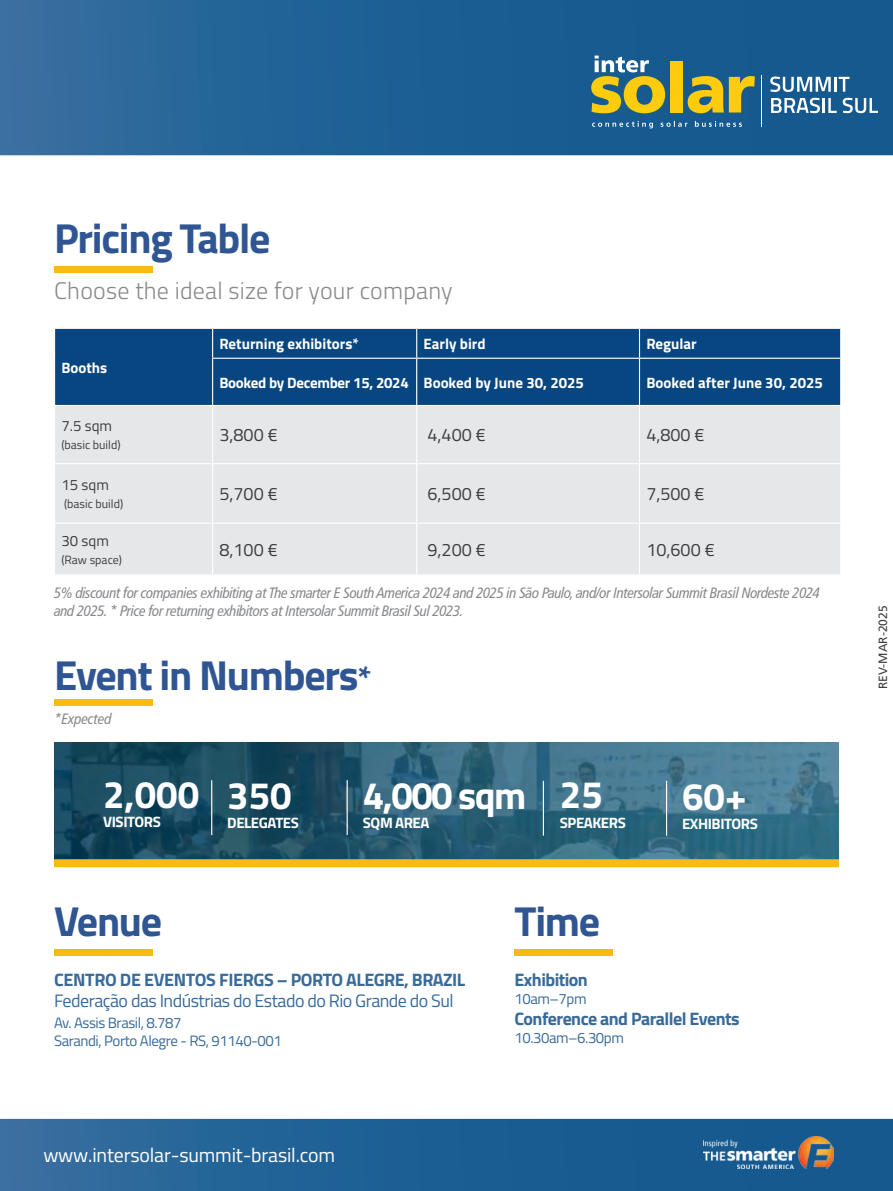
<style>
.page{position:relative;width:893px;height:1191px;background:#fff}
.page>*{position:absolute;margin:0;border:0;box-sizing:border-box;transform-origin:0 0}
.t1{font:700 42px "Titillium";letter-spacing:-.03em;color:#305593}
.t2{font:700 38.4px "Titillium";color:#fff}
.t3{font:300 24px "Titillium";letter-spacing:.01em;color:#87898c}
.t4{font:19.95px "Titillium";letter-spacing:-.01em;color:#fff}
.t5{font:700 18px "Titillium";letter-spacing:-.03em;color:#396b9a}
.t6{font:18px "Titillium";color:#3e3e3f}
.t7{font:18px "Titillium";letter-spacing:-.03em;color:#396b9a}
.t8{font:italic condensed 15px/18px "Frutiger LT Pro";letter-spacing:-.03em;color:#87898c}
.t9{font:15px/18px "Titillium";letter-spacing:-.03em;color:#396b9a}
.t10{font:700 15px "Titillium";color:#fff}
.t11{font:700 15px "Titillium";letter-spacing:-.02em;color:#fff}
.t12{font:700 15px "Titillium";letter-spacing:-.03em;color:#fff}
.t13{font:15px "Titillium";color:#3e3e3f}
.t14{font:italic condensed 15px "Frutiger LT Pro";letter-spacing:-.01em;color:#87898c}
.t15{font:12px "Titillium";color:#3e3e3f}
.t16{font:12px "Frutiger LT Com";color:#3e3e3f}
.s1{font-size:33px}
</style>
<div class="page">
<svg style="left:0;top:0;width:893px;height:155px;background:#206094"></svg>
<svg style="left:0;top:1118px;width:893px;height:73px;background:#236296"></svg>
<img style="left:704px;top:1136px;width:130px;height:32px">
<svg style="left:592px;top:121px;width:150px;height:7px"></svg>
<hr style="left:761px;top:75px;width:1px;height:52px;background:#fff">
<svg style="left:770px;top:77px;width:61px;height:15px"></svg>
<hr style="left:834px;top:77px;width:3px;height:15px;background:#fff">
<svg style="left:839px;top:77px;width:10px;height:15px"></svg>
<svg style="left:771px;top:98px;width:49px;height:15px"></svg>
<hr style="left:822px;top:98px;width:3px;height:15px;background:#fff">
<svg style="left:828px;top:98px;width:9px;height:15px"></svg>
<svg style="left:843px;top:98px;width:35px;height:15px"></svg>
<svg style="left:591px;top:56px;width:74px;height:57px;background:#8b9864"></svg>
<div style="left:670px;top:61px;width:12px;height:51px;background:#fdcc0c"></div>
<svg style="left:688px;top:76px;width:67px;height:37px;background:#a29e3f"></svg>
<div style="left:55px;top:329px;width:361px;height:76px;background:#074680"></div>
<div style="left:55px;top:406px;width:361px;height:168px;background:#e6e7e9"></div>
<div style="left:417px;top:406px;width:423px;height:168px;background:#e6e7e9"></div>
<svg style="left:212px;top:329px;width:1px;height:29px"></svg>
<div style="left:416px;top:329px;width:425px;height:76px;background:#074680"></div>
<hr style="left:212px;top:358px;width:205px;height:1px;background:#fff">
<hr style="left:212px;top:359px;width:1px;height:46px;background:#fff">
<hr style="left:417px;top:358px;width:222px;height:1px;background:#fff">
<hr style="left:416px;top:359px;width:1px;height:46px;background:#fff">
<hr style="left:639px;top:358px;width:202px;height:1px;background:#fff">
<hr style="left:639px;top:359px;width:1px;height:46px;background:#fff">
<hr style="left:840px;top:359px;width:1px;height:46px;background:#fff">
<hr style="left:212px;top:406px;width:1px;height:57px;background:#fff">
<hr style="left:639px;top:406px;width:1px;height:57px;background:#fff">
<hr style="left:54px;top:463px;width:159px;height:1px;background:#fff">
<hr style="left:213px;top:463px;width:204px;height:1px;background:#fff">
<hr style="left:212px;top:464px;width:1px;height:58px;background:#fff">
<hr style="left:417px;top:463px;width:222px;height:1px;background:#fff">
<hr style="left:639px;top:463px;width:202px;height:1px;background:#fff">
<hr style="left:639px;top:464px;width:1px;height:58px;background:#fff">
<hr style="left:54px;top:522px;width:159px;height:2px;background:#fff">
<hr style="left:213px;top:522px;width:204px;height:2px;background:#fff">
<hr style="left:212px;top:524px;width:1px;height:50px;background:#fff">
<hr style="left:417px;top:522px;width:222px;height:2px;background:#fff">
<hr style="left:639px;top:522px;width:202px;height:2px;background:#fff">
<hr style="left:639px;top:524px;width:1px;height:50px;background:#fff">
<img style="left:54px;top:743px;width:785px;height:116px">
<div style="left:54px;top:859px;width:785px;height:8px;background:#fcb814"></div>
<hr style="left:211px;top:780px;width:1px;height:55px;background:#fff">
<hr style="left:347px;top:780px;width:1px;height:55px;background:#fff">
<hr style="left:543px;top:781px;width:1px;height:54px;background:#fff">
<hr style="left:666px;top:781px;width:1px;height:54px;background:#fff">
<div style="left:54px;top:266px;width:98px;height:6px;background:#fcb814"></div>
<div style="left:54px;top:699px;width:98px;height:7px;background:#fcb814"></div>
<div style="left:54px;top:949px;width:98px;height:6px;background:#fcb814"></div>
<div style="left:514px;top:949px;width:99px;height:6px;background:#fcb814"></div>
<h1 class="t1" style="left:54px;top:206px;width:218px">Pricing Table</h1>
<h3 class="t3" style="left:54px;top:273px;width:400px">Choose the ideal size for your company</h3>
<p class="t10" style="left:61px;top:356px;width:47px">Booths</p>
<p class="t13" style="left:61px;top:415px;width:52px">7.5 sqm</p>
<p class="t15" style="left:61px;top:436px;width:61px">(basic build)</p>
<p class="t13" style="left:61px;top:474px;width:49px">15 sqm</p>
<p class="t15" style="left:64px;top:495px;width:61px">(basic build)</p>
<p class="t13" style="left:61px;top:529px;width:49px">30 sqm</p>
<p class="t15" style="left:61px;top:551px;width:62px">(Raw space)</p>
<p class="t10" style="left:219px;top:332px;width:141px">Returning exhibitors*</p>
<p class="t10" style="left:424px;top:332px;width:64px">Early bird</p>
<p class="t10" style="left:646px;top:332px;width:52px">Regular</p>
<p class="t11" style="left:219px;top:371px;width:366px">Booked by December 15, 2024 Booked by June 30, 2025</p>
<p class="t10" style="left:646px;top:371px;width:178px">Booked after June 30, 2025</p>
<p class="t6" style="left:219px;top:422px;width:60px">3,800 €</p>
<p class="t6" style="left:427px;top:422px;width:60px">4,400 €</p>
<p class="t6" style="left:646px;top:422px;width:60px">4,800 €</p>
<p class="t6" style="left:219px;top:481px;width:60px">5,700 €</p>
<p class="t6" style="left:427px;top:481px;width:60px">6,500 €</p>
<p class="t6" style="left:646px;top:481px;width:60px">7,500 €</p>
<p class="t6" style="left:219px;top:536px;width:60px">8,100 €</p>
<p class="t6" style="left:427px;top:536px;width:60px">9,200 €</p>
<p class="t6" style="left:646px;top:536px;width:70px">10,600 €</p>
<p class="t8" style="left:54px;top:584px;width:768px">5% discount for companies exhibiting at The smarter E South America 2024 and 2025 in São Paulo, and/or Intersolar Summit Brasil Nordeste 2024 and 2025. * Price for returning exhibitors at Intersolar Summit Brasil Sul 2023.</p>
<h1 class="t1" style="left:54px;top:643px;width:319px">Event in Numbers<span class="s1">*</span></h1>
<p class="t14" style="left:54px;top:710px;width:59px">*Expected</p>
<h2 class="t2" style="left:103px;top:764px;width:98px">2,000</h2>
<p class="t12" style="left:103px;top:810px;width:59px">VISITORS</p>
<h2 class="t2" style="left:227px;top:766px;width:66px">350</h2>
<p class="t12" style="left:227px;top:811px;width:73px">DELEGATES</p>
<h2 class="t2" style="left:363px;top:765px;width:165px">4,000 sqm</h2>
<p class="t10" style="left:363px;top:811px;width:68px">SQM AREA</p>
<h2 class="t2" style="left:560px;top:765px;width:44px">25</h2>
<p class="t12" style="left:560px;top:811px;width:67px">SPEAKERS</p>
<h2 class="t2" style="left:682px;top:767px;width:66px">60+</h2>
<p class="t12" style="left:682px;top:812px;width:77px">EXHIBITORS</p>
<h1 class="t1" style="left:54px;top:889px;width:110px">Venue</h1>
<h1 class="t1" style="left:514px;top:889px;width:87px">Time</h1>
<p class="t5" style="left:54px;top:966px;width:413px">CENTRO DE EVENTOS FIERGS – PORTO ALEGRE, BRAZIL</p>
<p class="t7" style="left:54px;top:987px;width:401px">Federação das Indústrias do Estado do Rio Grande do Sul</p>
<p class="t9" style="left:54px;top:1013px;width:229px">Av. Assis Brasil, 8.787<br>Sarandi, Porto Alegre - RS, 91140-001</p>
<p class="t5" style="left:514px;top:966px;width:75px">Exhibition</p>
<p class="t9" style="left:514px;top:989px;width:74px">10am–7pm</p>
<p class="t5" style="left:514px;top:1005px;width:227px">Conference and Parallel Events</p>
<p class="t9" style="left:514px;top:1028px;width:111px">10.30am–6.30pm</p>
<h3 class="t4" style="left:43px;top:1140px;width:293px">www.intersolar-summit-brasil.com</h3>
<p class="t16" style="left:876px;top:689px;width:85px;rotate:-90deg">REV-MAR-2025</p>
</div>
